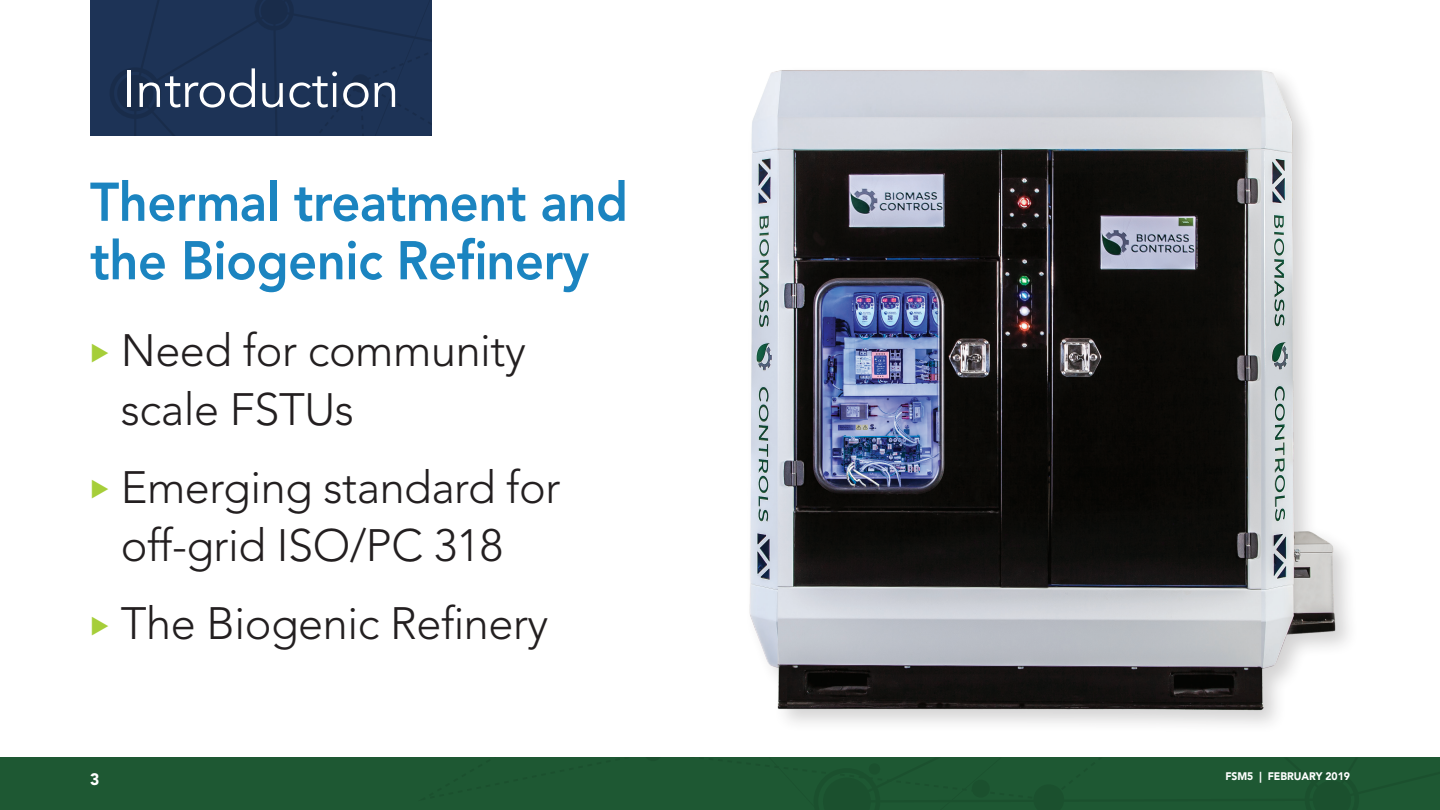
<style>
.page{position:relative;width:1440px;height:810px;background:#fff}
.page>*{position:absolute;margin:0;border:0;box-sizing:border-box;transform-origin:0 0}
.t1{font:800 54px/58.5px "Avenir LT Std";letter-spacing:-.01em;color:#1b84c0;scale:.94 1}
.t2{font:51px "Avenir LT Std";color:#fff}
.t3{font:300 45px/58.5px "Avenir LT Std";letter-spacing:-.01em;color:#231f20}
.t4{font:900 16.5px "Avenir LT Std";color:#fff;scale:.95 1}
.t5{font:900 10.95px "Avenir LT Std";letter-spacing:-.005em;color:#fff;scale:.95 1}
.s1{color:#a6ce39}
</style>
<div class="page">
<div style="left:0;top:757px;width:1440px;height:53px;background:#1e5833"></div>
<svg style="left:90px;top:0;width:342px;height:136px;background:#1c3254"></svg>
<img style="left:749px;top:70px;width:600px;height:654px">
<p class="t2" style="left:122px;top:60px;width:278px">Introduction</p>
<p class="t1" style="left:90px;top:173px;width:574px">Thermal treatment and the Biogenic Refinery</p>
<p class="t3" style="left:121px;top:321px;width:407px;text-indent:-31px"><span class="s1">◆</span> Need for community scale FSTUs</p>
<p class="t3" style="left:90px;top:458px;width:472px;text-align:center"><span class="s1">◆</span> Emerging standard for off-grid ISO/PC 318</p>
<p class="t3" style="left:90px;top:594px;width:460px"><span class="s1">◆</span> The Biogenic Refinery</p>
<p class="t4" style="left:90px;top:769px;width:11px">3</p>
<p class="t5" style="left:1225px;top:770px;width:133px">FSM5 | FEBRUARY 2019</p>
</div>
